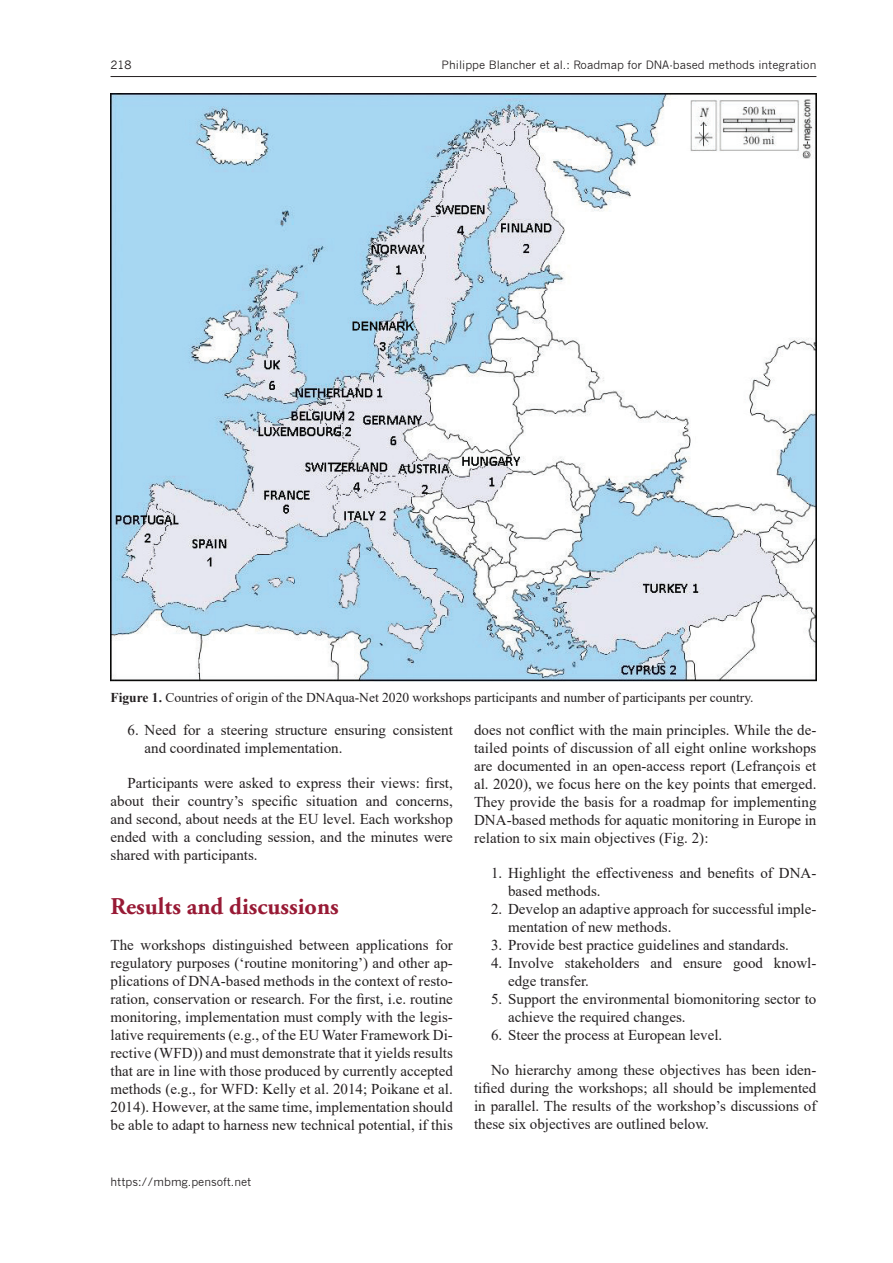
<style>
.page{position:relative;width:893px;height:1263px;background:#fff}
.page>*{position:absolute;margin:0;border:0;box-sizing:border-box;transform-origin:0 0}
.t1{font:700 24px "Adobe Garamond Pro";color:#981a35}
.t2{font:15px/18px "Times New Roman";color:#231f20}
.t3{font:13.5px "Times New Roman";color:#231f20}
.t4{font:11.25px "News Gothic";color:#231f20}
.s1{font-weight:700}
</style>
<div class="page">
<hr style="left:111px;top:76px;width:705px;height:1px;background:#231f20">
<img style="left:111px;top:94px;width:705px;height:588px">
<p class="t4" style="left:111px;top:58px;width:23px">218</p>
<p class="t4" style="left:442px;top:58px;width:376px">Philippe Blancher et al.: Roadmap for DNA-based methods integration</p>
<p class="t3" style="left:111px;top:688px;width:644px"><span class="s1">Figure 1.</span> Countries of origin of the DNAqua-Net 2020 workshops participants and number of participants per country.</p>
<p class="t2" style="left:145px;top:721px;width:310px;text-indent:-17px">6. Need for a steering structure ensuring consistent and coordinated implementation.</p>
<p class="t2" style="left:111px;top:774px;width:344px;text-align:justify;text-indent:17px">Participants were asked to express their views: first, about their country’s specific situation and concerns, and second, about needs at the EU level. Each workshop ended with a concluding session, and the minutes were shared with participants.</p>
<h1 class="t1" style="left:111px;top:893px;width:230px">Results and discussions</h1>
<p class="t2" style="left:111px;top:936px;width:344px;text-align:justify">The workshops distinguished between applications for regulatory purposes (‘routine monitoring’) and other ap&shy;plications of DNA-based methods in the context of resto&shy;ration, conservation or research. For the first, i.e. routine monitoring, implementation must comply with the legis&shy;lative requirements (e.g., of the EU Water Framework Di&shy;rective (WFD)) and must demonstrate that it yields results that are in line with those produced by currently accepted methods (e.g., for WFD: Kelly et al. 2014; Poikane et al.<br>2014). However, at the same time, implementation should be able to adapt to harness new technical potential, if this</p>
<p class="t4" style="left:111px;top:1175px;width:142px">https://mbmg.pensoft.net</p>
<p class="t2" style="left:474px;top:721px;width:344px;text-align:justify">does not conflict with the main principles. While the de&shy;tailed points of discussion of all eight online workshops are documented in an open-access report (Lefrançois et al. 2020), we focus here on the key points that emerged.<br>They provide the basis for a roadmap for implementing DNA-based methods for aquatic monitoring in Europe in relation to six main objectives (Fig. 2):</p>
<p class="t2" style="left:508px;top:864px;width:310px;text-indent:-17px">1. Highlight the effectiveness and benefits of DNA&shy;based methods.</p>
<p class="t2" style="left:508px;top:900px;width:310px;text-indent:-17px">2. Develop an adaptive approach for successful imple&shy;mentation of new methods.</p>
<p class="t2" style="left:491px;top:936px;width:299px">3. Provide best practice guidelines and standards.</p>
<p class="t2" style="left:508px;top:954px;width:310px;text-indent:-17px">4. Involve stakeholders and ensure good knowl&shy;edge transfer.</p>
<p class="t2" style="left:508px;top:990px;width:310px;text-indent:-17px">5. Support the environmental biomonitoring sector to achieve the required changes.</p>
<p class="t2" style="left:491px;top:1026px;width:233px">6. Steer the process at European level.</p>
<p class="t2" style="left:474px;top:1061px;width:344px;text-align:justify;text-indent:17px">No hierarchy among these objectives has been iden&shy;tified during the workshops; all should be implemented in parallel. The results of the workshop’s discussions of these six objectives are outlined below.</p>
</div>
